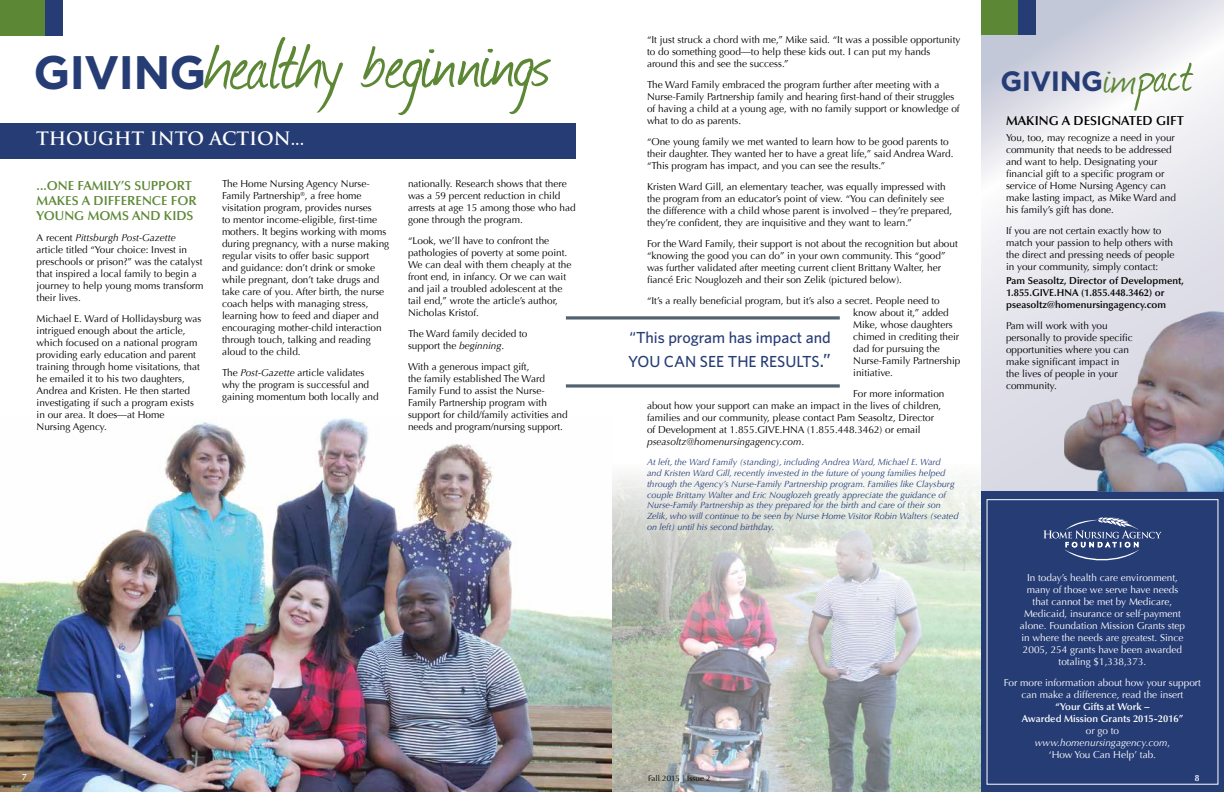
<style>
.page{position:relative;width:1224px;height:792px;background:#fff}
.page>*{position:absolute;margin:0;border:0;box-sizing:border-box;transform-origin:0 0}
.t1{font:84.5px "Journal";color:#5c8835}
.t2{font:55.7px "Journal";color:#5c8835}
.t3{font:700 47px "Gotham";letter-spacing:-.02em;color:#263c75}
.t4{font:700 27.9px "Gotham";letter-spacing:-.02em;color:#263c75}
.t5{font:700 18px "Trajan Pro";color:#fff}
.t6{font:500 16px/23.3px "Whitney";color:#263c75}
.t7{font:600 13px/15px "Optima LT Std";color:#5c8835}
.t8{font:600 13px "Optima LT Std";color:#000}
.t9{font:10px/12px "Optima LT Std";color:#000}
.t10{font:10px/12px "Optima LT Std";color:#fff;text-align:center}
.t11{font:600 10px/12px "Optima LT Std";color:#000}
.t12{font:600 10px/12px "Optima LT Std";color:#fff;text-align:center}
.t13{font:italic 9px/10.8px "Optima LT Std";color:#263c75}
.t14{font:600 9px "Optima LT Std";color:#fff}
.t15{font:8px "Optima LT Std";color:#000}
.s1{font-style:italic}
.s2{font-size:19px}
.s3{font-size:47.5px}
</style>
<div class="page">
<svg style="left:981px;top:0;width:243px;height:491px"></svg>
<div style="left:981px;top:491px;width:243px;height:301px;background:#263c75"></div>
<img style="left:0;top:418px;width:612px;height:374px">
<img style="left:613px;top:474px;width:368px;height:318px">
<div style="left:0;top:123px;width:576px;height:36px;background:#263c75"></div>
<div style="left:0;top:0;width:45px;height:36px;background:#5c8835"></div>
<div style="left:45px;top:0;width:18px;height:36px;background:#263c75"></div>
<div style="left:982px;top:0;width:36px;height:34px;background:#5c8835"></div>
<div style="left:1018px;top:0;width:18px;height:34px;background:#263c75"></div>
<svg style="left:1043px;top:517px;width:119px;height:43px"></svg>
<img style="left:1064px;top:311px;width:160px;height:181px">
<svg style="left:566px;top:384px;width:274px;height:4px"></svg>
<svg style="left:566px;top:316px;width:274px;height:4px"></svg>
<h1 class="t1" style="left:206px;top:8px;width:346px;rotate:-1deg">healthy beginnings</h1>
<h3 class="t3" style="left:34px;top:41px;width:174px">GIVING</h3>
<h3 class="t5" style="left:36px;top:128px;width:270px">THOUGHT INTO ACTION...</h3>
<h3 class="t7" style="left:37px;top:178px;width:162px">...ONE FAMILY’S SUPPORT<br>MAKES A DIFFERENCE FOR<br>YOUNG MOMS AND KIDS</h3>
<p class="t9" style="left:37px;top:231px;width:168px">A recent <span class="s1">Pittsburgh Post-Gazette </span>article titled “Your choice: Invest in preschools or prison?” was the catalyst that inspired a local family to begin a journey to help young moms transform their lives.</p>
<p class="t9" style="left:37px;top:312px;width:166px">Michael E. Ward of Hollidaysburg was intrigued enough about the article, which focused on a national program providing early education and parent training through home visitations, that he emailed it to his two daughters, Andrea and Kristen. He then started investigating if such a program exists in our area. It does—at Home<br>Nursing Agency.</p>
<p class="t9" style="left:222px;top:178px;width:169px">The Home Nursing Agency Nurse-Family Partnership<sup>®</sup>, a free home visitation program, provides nurses<br>to mentor income-eligible, first-time mothers. It begins working with moms during pregnancy, with a nurse making regular visits to offer basic support<br>and guidance: don’t drink or smoke while pregnant, don’t take drugs and take care of you. After birth, the nurse coach helps with managing stress, learning how to feed and diaper and encouraging mother-child interaction through touch, talking and reading aloud to the child.</p>
<p class="t9" style="left:222px;top:367px;width:158px">The <span class="s1">Post-Gazette</span> article validates why the program is successful and gaining momentum both locally and</p>
<p class="t9" style="left:408px;top:178px;width:169px">nationally. Research shows that there was a 59 percent reduction in child arrests at age 15 among those who had gone through the program.</p>
<p class="t9" style="left:408px;top:235px;width:165px">“Look, we’ll have to confront the pathologies of poverty at some point.<br>We can deal with them cheaply at the front end, in infancy. Or we can wait and jail a troubled adolescent at the tail end,” wrote the article’s author, Nicholas Kristof.</p>
<p class="t9" style="left:408px;top:328px;width:121px">The Ward family decided to support the <span class="s1">beginning</span>.</p>
<p class="t9" style="left:408px;top:361px;width:161px">With a generous impact gift,<br>the family established The Ward Family Fund to assist the Nurse-Family Partnership program with support for child/family activities and needs and program/nursing support.</p>
<p class="t9" style="left:647px;top:34px;width:315px">“It just struck a chord with me,” Mike said. “It was a possible opportunity to do something good—to help these kids out. I can put my hands around this and see the success.”</p>
<p class="t9" style="left:647px;top:79px;width:314px">The Ward Family embraced the program further after meeting with a Nurse-Family Partnership family and hearing first-hand of their struggles of having a child at a young age, with no family support or knowledge of what to do as parents.</p>
<p class="t9" style="left:647px;top:136px;width:308px">“One young family we met wanted to learn how to be good parents to their daughter. They wanted her to have a great life,” said Andrea Ward. “This program has impact, and you can see the results.”</p>
<p class="t9" style="left:647px;top:181px;width:307px">Kristen Ward Gill, an elementary teacher, was equally impressed with the program from an educator’s point of view. “You can definitely see the difference with a child whose parent is involved – they’re prepared, they’re confident, they are inquisitive and they want to learn.”</p>
<p class="t9" style="left:647px;top:238px;width:312px">For the Ward Family, their support is not about the recognition but about “knowing the good you can do” in your own community. This “good” was further validated after meeting current client Brittany Walter, her fiancé Eric Nouglozeh and their son Zelik (pictured below).</p>
<p class="t9" style="left:853px;top:295px;width:109px;text-indent:-206px">“It’s a really beneficial program, but it’s also a secret. People need to know about it,” added<br>Mike, whose daughters chimed in crediting their dad for pursuing the<br>Nurse-Family Partnership initiative.</p>
<p class="t9" style="left:647px;top:388px;width:299px;text-indent:206px">For more information about how your support can make an impact in the lives of children, families and our community, please contact Pam Seasoltz, Director of Development at 1.855.GIVE.HNA (1.855.448.3462) or email <span class="s1">pseasoltz@homenursingagency.com</span>.</p>
<p class="t13" style="left:647px;top:457px;width:313px">At left, the Ward Family (standing), including Andrea Ward, Michael E. Ward<br>and Kristen Ward Gill, recently invested in the future of young families helped through the Agency’s Nurse-Family Partnership program. Families like Claysburg couple Brittany Walter and Eric Nouglozeh greatly appreciate the guidance of Nurse-Family Partnership as they prepared for the birth and care of their son Zelik, who will continue to be seen by Nurse Home Visitor Robin Walters (seated on left) until his second birthday.</p>
<h3 class="t6" style="left:628px;top:326px;width:204px">“This program has impact and<br>YOU CAN SEE THE RESULTS<span class="s2">.”</span></h3>
<h3 class="t4" style="left:1000px;top:63px;width:104px">GIVING</h3>
<h2 class="t2" style="left:1104px;top:38px;width:90px;rotate:-1deg"><span class="s3">im</span>pact</h2>
<h3 class="t8" style="left:1006px;top:113px;width:179px">MAKING A DESIGNATED GIFT</h3>
<p class="t9" style="left:1006px;top:132px;width:171px">You, too, may recognize a need in your community that needs to be addressed and want to help. Designating your financial gift to a specific program or service of Home Nursing Agency can make lasting impact, as Mike Ward and his family’s gift has done.</p>
<p class="t9" style="left:1006px;top:225px;width:170px">If you are not certain exactly how to match your passion to help others with the direct and pressing needs of people in your community, simply contact:</p>
<p class="t11" style="left:1006px;top:275px;width:180px">Pam Seasoltz, Director of Development,<br>1.855.GIVE.HNA (1.855.448.3462) or pseasoltz@homenursingagency.com</p>
<p class="t9" style="left:1006px;top:320px;width:128px">Pam will work with you personally to provide specific opportunities where you can make significant impact in the lives of people in your community.</p>
<p class="t10" style="left:1020px;top:571px;width:167px">In today’s health care environment, many of those we serve have needs that cannot be met by Medicare, Medicaid, insurance or self-payment alone. Foundation Mission Grants step in where the needs are greatest. Since 2005, 254 grants have been awarded totaling $1,338,373.</p>
<p class="t10" style="left:1004px;top:676px;width:199px">For more information about how your support can make a difference, read the insert</p>
<p class="t12" style="left:1022px;top:700px;width:163px">“Your Gifts at Work –<br>Awarded Mission Grants 2015-2016”</p>
<p class="t10" style="left:1035px;top:724px;width:137px">or go to <span class="s1">www.homenursingagency.com</span>, ‘How You Can Help’ tab.</p>
<p class="t14" style="left:22px;top:772px;width:6px">7</p>
<p class="t15" style="left:648px;top:773px;width:64px">Fall 2015 | Issue 2</p>
<p class="t14" style="left:1195px;top:772px;width:6px">8</p>
</div>
